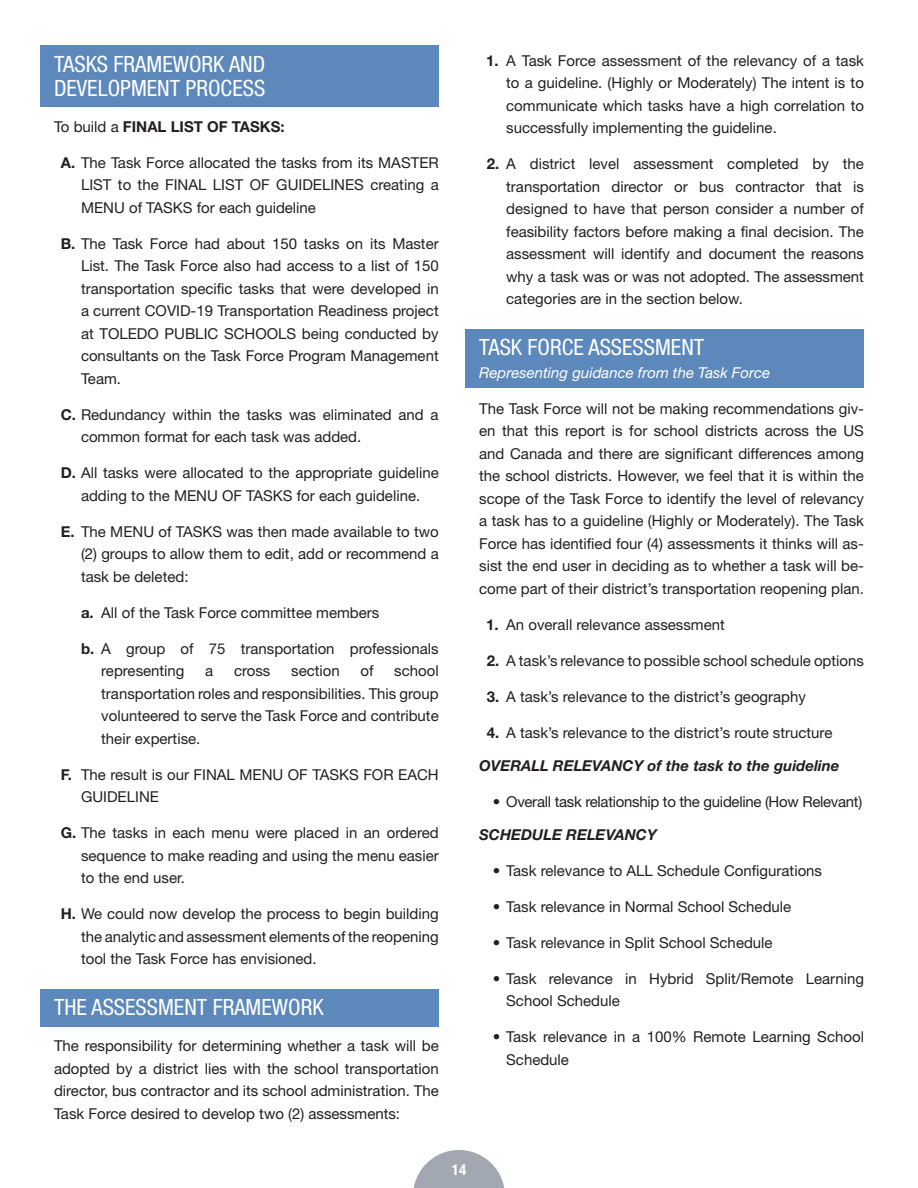
<style>
.page{position:relative;width:918px;height:1188px;background:#fff}
.page>*{position:absolute;margin:0;border:0;box-sizing:border-box;transform-origin:0 0}
.t1{font:condensed 22.5px/24px "Helvetica Neue";color:#fff}
.t2{font:15px/22.5px "Helvetica Neue";color:#231f20;text-align:justify}
.t3{font:italic 700 15px "Helvetica Neue";color:#231f20}
.t4{font:15px "Helvetica Neue";letter-spacing:-.02em;color:#231f20}
.t5{font:italic 15px "Helvetica Neue";color:#fff}
.t6{font:700 15px "Helvetica Neue";color:#231f20}
.t7{font:700 condensed 15px "Helvetica Neue";color:#fff}
.s1{font-weight:400}
.s2{font-weight:700}
</style>
<div class="page">
<svg style="left:413px;top:1150px;width:92px;height:38px"></svg>
<div style="left:40px;top:45px;width:399px;height:62px;background:#5c88bb"></div>
<div style="left:40px;top:989px;width:399px;height:38px;background:#5c88bb"></div>
<div style="left:466px;top:329px;width:398px;height:59px;background:#5c88bb"></div>
<h1 class="t1" style="left:54px;top:54px;width:213px">TASKS FRAMEWORK AND<br>DEVELOPMENT PROCESS</h1>
<p class="t6" style="left:54px;top:121px;width:232px"><span class="s1">To build a</span> FINAL LIST OF TASKS:</p>
<p class="t2" style="left:81px;top:153px;width:359px;text-indent:-20px"><span class="s2">A.</span> The Task Force allocated the tasks from its MASTER LIST to the FINAL LIST OF GUIDELINES creating a MENU of TASKS for each guideline</p>
<p class="t2" style="left:81px;top:234px;width:359px;text-indent:-20px"><span class="s2">B.</span> The Task Force had about 150 tasks on its Master List. The Task Force also had access to a list of 150 transportation specific tasks that were developed in a current COVID-19 Transportation Readiness project at TOLEDO PUBLIC SCHOOLS being conducted by consultants on the Task Force Program Management Team.</p>
<p class="t2" style="left:81px;top:405px;width:359px;text-indent:-20px"><span class="s2">C.</span> Redundancy within the tasks was eliminated and a common format for each task was added.</p>
<p class="t2" style="left:61px;top:463px;width:380px;text-align:center"><span class="s2">D.</span> All tasks were allocated to the appropriate guideline adding to the MENU OF TASKS for each guideline.</p>
<p class="t2" style="left:81px;top:522px;width:359px;text-indent:-20px"><span class="s2">E.</span> The MENU of TASKS was then made available to two (2) groups to allow them to edit, add or recommend a task be deleted:</p>
<p class="t2" style="left:81px;top:603px;width:300px"><span class="s2">a.</span> All of the Task Force committee members</p>
<p class="t2" style="left:101px;top:639px;width:339px;text-indent:-20px"><span class="s2">b.</span> A group of 75 transportation professionals representing</p>
<p class="t2" style="left:205px;top:661px;width:10px">a</p>
<p class="t2" style="left:234px;top:661px;width:38px">cross</p>
<p class="t2" style="left:291px;top:661px;width:50px">section</p>
<p class="t2" style="left:361px;top:661px;width:15px">of</p>
<p class="t2" style="left:101px;top:661px;width:339px;text-indent:293px">school transportation roles and responsibilities. This group volunteered to serve the Task Force and contribute their expertise.</p>
<p class="t2" style="left:81px;top:765px;width:359px;text-indent:-20px"><span class="s2">F.</span> The result is our FINAL MENU OF TASKS FOR EACH<br>GUIDELINE</p>
<p class="t2" style="left:81px;top:823px;width:359px;text-indent:-20px"><span class="s2">G.</span> The tasks in each menu were placed in an ordered sequence to make reading and using the menu easier to the end user.</p>
<p class="t2" style="left:81px;top:904px;width:359px;text-indent:-20px"><span class="s2">H.</span> We could now develop the process to begin building the analytic and assessment elements of the reopening tool the Task Force has envisioned.</p>
<h1 class="t1" style="left:54px;top:997px;width:271px">THE ASSESSMENT FRAMEWORK</h1>
<p class="t2" style="left:54px;top:1036px;width:386px">The responsibility for determining whether a task will be adopted by a district lies with the school transportation director, bus contractor and its school administration. The Task Force desired to develop two (2) assessments:</p>
<p class="t2" style="left:506px;top:51px;width:359px;text-indent:-20px"><span class="s2">1.</span> A Task Force assessment of the relevancy of a task to a guideline. (Highly or Moderately) The intent is to communicate which tasks have a high correlation to successfully implementing the guideline.</p>
<p class="t2" style="left:506px;top:154px;width:359px;text-indent:-19px"><span class="s2">2.</span> A district level assessment completed by the transportation director or bus contractor that is designed to have that person consider a number of feasibility factors before making a final decision. The assessment will identify and document the reasons why a task was or was not adopted. The assessment categories are in the section below.</p>
<h1 class="t1" style="left:479px;top:337px;width:227px">TASK FORCE ASSESSMENT</h1>
<p class="t5" style="left:479px;top:367px;width:292px">Representing guidance from the Task Force</p>
<p class="t2" style="left:479px;top:399px;width:386px">The Task Force will not be making recommendations giv&shy;en that this report is for school districts across the US and Canada and there are significant differences among the school districts. However, we feel that it is within the scope of the Task Force to identify the level of relevancy a task has to a guideline (Highly or Moderately). The Task Force has identified four (4) assessments it thinks will as&shy;sist the end user in deciding as to whether a task will be&shy;come part of their district’s transportation reopening plan.</p>
<p class="t2" style="left:486px;top:615px;width:240px"><span class="s2">1.</span> An overall relevance assessment</p>
<p class="t2" style="left:487px;top:651px;width:379px"><span class="s2">2.</span> A task’s relevance to possible school schedule options</p>
<p class="t2" style="left:487px;top:687px;width:321px"><span class="s2">3.</span> A task’s relevance to the district’s geography</p>
<p class="t2" style="left:487px;top:723px;width:347px"><span class="s2">4.</span> A task’s relevance to the district’s route structure</p>
<p class="t3" style="left:479px;top:760px;width:362px">OVERALL RELEVANCY of the task to the guideline</p>
<p class="t4" style="left:493px;top:796px;width:371px">• Overall task relationship to the guideline (How Relevant)</p>
<p class="t3" style="left:479px;top:829px;width:179px">SCHEDULE RELEVANCY</p>
<p class="t2" style="left:493px;top:861px;width:331px">• Task relevance to ALL Schedule Configurations</p>
<p class="t2" style="left:493px;top:897px;width:300px">• Task relevance in Normal School Schedule</p>
<p class="t2" style="left:493px;top:933px;width:281px">• Task relevance in Split School Schedule</p>
<p class="t2" style="left:506px;top:969px;width:359px;text-indent:-14px">• Task relevance in Hybrid Split/Remote Learning<br>School Schedule</p>
<p class="t2" style="left:506px;top:1027px;width:359px;text-indent:-14px">• Task relevance in a 100% Remote Learning School<br>Schedule</p>
<p class="t7" style="left:452px;top:1164px;width:16px">14</p>
</div>
